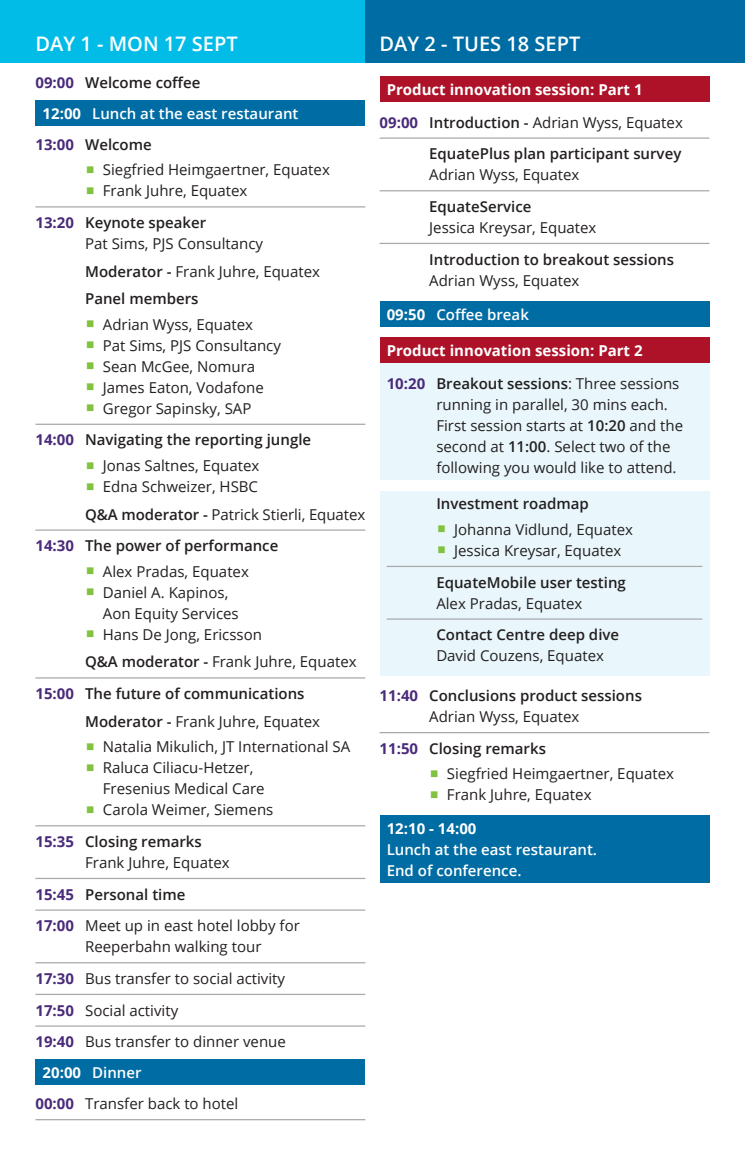
<style>
.page{position:relative;width:745px;height:1170px;background:#fff}
.page>*{position:absolute;margin:0;border:0;box-sizing:border-box;transform-origin:0 0}
.Sub_heading__H3{font:600 20px "Open Sans";color:#fff}
.Body_copy{font:15px/21px "Open Sans";color:#231f20}
.Body_copy-2{font:600 15px/21px "Open Sans";color:#231f20}
.Body_copy_underlined{font:15px/21px "Open Sans";color:#231f20}
.Body_copy_underlined-2{font:600 15px/21px "Open Sans";color:#231f20}
.Body_copy-3{font:600 15px/21px "Open Sans";color:#fff}
.Body_copy-4{font:700 15px "Open Sans";color:#fff}
.s1{font-weight:700;color:#492b79}
.s2{font-weight:700}
.s3{color:#81c340}
.s4{font-weight:600}
.s5{font-weight:400}
</style>
<div class="page">
<div style="left:0;top:0;width:371px;height:62px;background:#02bce8"></div>
<div style="left:365px;top:0;width:379px;height:62px;background:#006ca4"></div>
<div style="left:379px;top:76px;width:330px;height:26px;background:#ae1229"></div>
<div style="left:379px;top:337px;width:330px;height:26px;background:#ae1229"></div>
<div style="left:379px;top:363px;width:330px;height:117px;background:#e9f7fc"></div>
<div style="left:379px;top:301px;width:330px;height:26px;background:#006ca4"></div>
<hr style="left:379px;top:137px;width:330px;height:2px;background:#a8a9ad">
<hr style="left:379px;top:190px;width:330px;height:1px;background:#a8a9ad">
<hr style="left:379px;top:243px;width:330px;height:1px;background:#a8a9ad">
<div style="left:379px;top:815px;width:330px;height:67px;background:#006ca4"></div>
<div style="left:379px;top:490px;width:330px;height:185px;background:#e9f7fc"></div>
<hr style="left:386px;top:565px;width:316px;height:2px;background:#a8a9ad">
<hr style="left:386px;top:618px;width:316px;height:1px;background:#a8a9ad">
<hr style="left:379px;top:732px;width:330px;height:1px;background:#a8a9ad">
<div style="left:35px;top:100px;width:330px;height:26px;background:#006ca4"></div>
<hr style="left:35px;top:206px;width:330px;height:1px;background:#a8a9ad">
<hr style="left:35px;top:423px;width:330px;height:2px;background:#a8a9ad">
<hr style="left:35px;top:529px;width:330px;height:1px;background:#a8a9ad">
<hr style="left:35px;top:677px;width:330px;height:1px;background:#a8a9ad">
<hr style="left:35px;top:825px;width:330px;height:1px;background:#a8a9ad">
<hr style="left:35px;top:877px;width:330px;height:2px;background:#a8a9ad">
<hr style="left:35px;top:909px;width:330px;height:1px;background:#a8a9ad">
<hr style="left:35px;top:962px;width:330px;height:1px;background:#a8a9ad">
<hr style="left:35px;top:993px;width:330px;height:1px;background:#a8a9ad">
<hr style="left:35px;top:1025px;width:330px;height:1px;background:#a8a9ad">
<hr style="left:35px;top:1118px;width:330px;height:2px;background:#a8a9ad">
<div style="left:35px;top:1059px;width:330px;height:26px;background:#006ca4"></div>
<p class="Sub_heading__H3" style="left:35px;top:30px;width:204px">DAY 1 - MON 17 SEPT</p>
<p class="Sub_heading__H3" style="left:379px;top:30px;width:202px">DAY 2 - TUES 18 SEPT</p>
<p class="Body_copy-4" style="left:386px;top:79px;width:257px">Product innovation session: Part 1</p>
<p class="Body_copy-2" style="left:35px;top:71px;width:166px"><span class="s1">09:00</span> Welcome coffee</p>
<p class="Body_copy-3" style="left:43px;top:102px;width:257px"><span class="s2">12:00</span> Lunch at the east restaurant</p>
<p class="Body_copy-2" style="left:35px;top:133px;width:118px"><span class="s1">13:00</span> Welcome</p>
<p class="Body_copy" style="left:85px;top:159px;width:246px"><span class="s3">▪</span> Siegfried Heimgaertner, Equatex</p>
<p class="Body_copy" style="left:85px;top:180px;width:164px"><span class="s3">▪</span> Frank Juhre, Equatex</p>
<p class="Body_copy" style="left:85px;top:212px;width:179px;text-indent:-50px"><span class="s1">13:20</span> <span class="s4">Keynote speaker<br></span>Pat Sims, PJS Consultancy</p>
<p class="Body_copy-2" style="left:85px;top:257px;width:236px;line-height:27.5px">Moderator - <span class="s5">Frank Juhre, Equatex<br></span>Panel members</p>
<p class="Body_copy" style="left:85px;top:313px;width:169px"><span class="s3">▪</span> Adrian Wyss, Equatex</p>
<p class="Body_copy" style="left:85px;top:334px;width:197px"><span class="s3">▪</span> Pat Sims, PJS Consultancy</p>
<p class="Body_copy" style="left:85px;top:355px;width:171px"><span class="s3">▪</span> Sean McGee, Nomura</p>
<p class="Body_copy" style="left:85px;top:376px;width:180px"><span class="s3">▪</span> James Eaton, Vodafone</p>
<p class="Body_copy" style="left:85px;top:397px;width:168px"><span class="s3">▪</span> Gregor Sapinsky, SAP</p>
<p class="Body_copy-2" style="left:35px;top:429px;width:277px"><span class="s1">14:00</span> Navigating the reporting jungle</p>
<p class="Body_copy" style="left:85px;top:454px;width:176px"><span class="s3">▪</span> Jonas Saltnes, Equatex</p>
<p class="Body_copy" style="left:85px;top:475px;width:174px"><span class="s3">▪</span> Edna Schweizer, HSBC</p>
<p class="Body_copy_underlined" style="left:85px;top:503px;width:281px"><span class="s4">Q&amp;A moderator -</span> Patrick Stierli, Equatex</p>
<p class="Body_copy-2" style="left:35px;top:535px;width:244px"><span class="s1">14:30</span> The power of performance</p>
<p class="Body_copy" style="left:85px;top:560px;width:165px"><span class="s3">▪</span> Alex Pradas, Equatex</p>
<p class="Body_copy" style="left:103px;top:581px;width:137px;text-indent:-18px"><span class="s3">▪</span> Daniel A. Kapinos,<br>Aon Equity Services</p>
<p class="Body_copy" style="left:85px;top:623px;width:178px"><span class="s3">▪</span> Hans De Jong, Ericsson</p>
<p class="Body_copy_underlined" style="left:85px;top:651px;width:273px"><span class="s4">Q&amp;A moderator -</span> Frank Juhre, Equatex</p>
<p class="Body_copy-2" style="left:85px;top:679px;width:236px;line-height:27.5px;text-indent:-50px"><span class="s1">15:00</span> The future of communications<br>Moderator - <span class="s5">Frank Juhre, Equatex</span></p>
<p class="Body_copy" style="left:85px;top:735px;width:266px"><span class="s3">▪</span> Natalia Mikulich, JT International SA</p>
<p class="Body_copy" style="left:103px;top:756px;width:163px;text-indent:-18px"><span class="s3">▪</span> Raluca Ciliacu-Hetzer,<br>Fresenius Medical Care</p>
<p class="Body_copy" style="left:85px;top:798px;width:190px"><span class="s3">▪</span> Carola Weimer, Siemens</p>
<p class="Body_copy_underlined" style="left:85px;top:830px;width:146px;text-indent:-50px"><span class="s1">15:35</span> <span class="s4">Closing remarks<br></span>Frank Juhre, Equatex</p>
<p class="Body_copy_underlined-2" style="left:35px;top:883px;width:151px"><span class="s1">15:45</span> Personal time</p>
<p class="Body_copy_underlined" style="left:85px;top:914px;width:216px;text-indent:-50px"><span class="s1">17:00</span> Meet up in east hotel lobby for<br>Reeperbahn walking tour</p>
<p class="Body_copy_underlined" style="left:35px;top:967px;width:251px"><span class="s1">17:30</span> Bus transfer to social activity</p>
<p class="Body_copy_underlined" style="left:35px;top:999px;width:144px"><span class="s1">17:50</span> Social activity</p>
<p class="Body_copy" style="left:35px;top:1030px;width:252px"><span class="s1">19:40</span> Bus transfer to dinner venue</p>
<p class="Body_copy_underlined" style="left:379px;top:111px;width:304px"><span class="s1">09:00</span> <span class="s4">Introduction -</span> Adrian Wyss, Equatex</p>
<p class="Body_copy_underlined-2" style="left:429px;top:143px;width:253px">EquatePlus plan participant survey<br><span class="s5">Adrian Wyss, Equatex</span></p>
<p class="Body_copy_underlined" style="left:429px;top:195px;width:169px"><span class="s4">EquateService<br></span>Jessica Kreysar, Equatex</p>
<p class="Body_copy-2" style="left:429px;top:248px;width:246px">Introduction to breakout sessions<br><span class="s5">Adrian Wyss, Equatex</span></p>
<p class="Body_copy-3" style="left:386px;top:303px;width:144px"><span class="s2">09:50</span> Coffee break</p>
<p class="Body_copy-4" style="left:386px;top:340px;width:257px">Product innovation session: Part 2</p>
<p class="Body_copy" style="left:436px;top:372px;width:248px;text-indent:-50px"><span class="s1">10:20</span> <span class="s4">Breakout sessions</span>: Three sessions running in parallel, 30 mins each.<br>First session starts at <span class="s4">10:20</span> and the second at <span class="s4">11:00</span>. Select two of the following you would like to attend.</p>
<p class="Body_copy-2" style="left:436px;top:493px;width:154px">Investment roadmap</p>
<p class="Body_copy" style="left:436px;top:518px;width:198px"><span class="s3">▪</span> Johanna Vidlund, Equatex</p>
<p class="Body_copy" style="left:436px;top:539px;width:186px"><span class="s3">▪</span> Jessica Kreysar, Equatex</p>
<p class="Body_copy_underlined-2" style="left:436px;top:571px;width:191px">EquateMobile user testing<br><span class="s5">Alex Pradas, Equatex</span></p>
<p class="Body_copy-2" style="left:436px;top:624px;width:184px">Contact Centre deep dive<br><span class="s5">David Couzens, Equatex</span></p>
<p class="Body_copy_underlined-2" style="left:429px;top:684px;width:214px;text-indent:-50px"><span class="s1">11:40</span> Conclusions product sessions<br><span class="s5">Adrian Wyss, Equatex</span></p>
<p class="Body_copy-2" style="left:379px;top:737px;width:168px"><span class="s1">11:50</span> Closing remarks</p>
<p class="Body_copy" style="left:429px;top:763px;width:246px"><span class="s3">▪</span> Siegfried Heimgaertner, Equatex</p>
<p class="Body_copy" style="left:429px;top:784px;width:164px"><span class="s3">▪</span> Frank Juhre, Equatex</p>
<p class="Body_copy-3" style="left:386px;top:817px;width:212px"><span class="s2">12:10 - 14:00<br></span>Lunch at the east restaurant.<br>End of conference.</p>
<p class="Body_copy-3" style="left:43px;top:1061px;width:100px"><span class="s2">20:00</span> Dinner</p>
<p class="Body_copy_underlined" style="left:35px;top:1092px;width:204px"><span class="s1">00:00</span> Transfer back to hotel</p>
</div>
